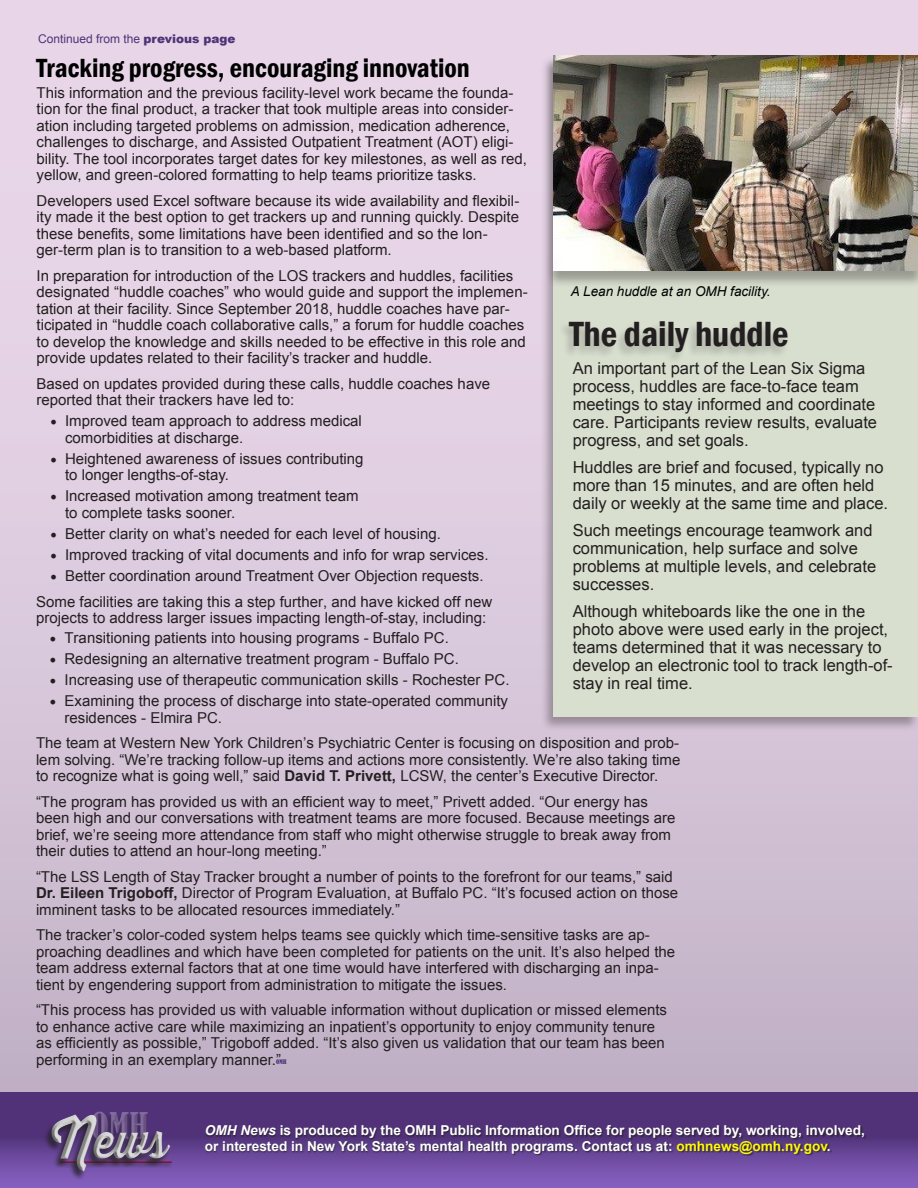
<style>
.page{position:relative;width:918px;height:1188px;background:#fff}
.page>*{position:absolute;margin:0;border:0;box-sizing:border-box;transform-origin:0 0}
.t1{font:49.05px "Thirsty Script Extrabold Demo";color:#d2d2d2;scale:.86 1}
.t2{font:600 condensed 36px "Franklin Gothic";color:#231f20}
.t3{font:condensed 34.5px "Bernard";color:#d2d2d2}
.t4{font:600 condensed 27px "Franklin Gothic";color:#000}
.t5{font:16.5px/18px "Arial";color:#231f20}
.t6{font:15px/16.5px "Arial";color:#231f20}
.t7{font:700 13.65px/15.1px "Arial";color:#fff}
.t8{font:italic 13.5px "Arial";color:#000}
.t9{font:12px "Arial";color:#503278}
.t10{font:condensed 6px "Bernard";color:#503278}
.s1{font-weight:900}
.s2{font-family:"Minion Pro";font-size:18px}
.s3{font-weight:700}
.s4{font-family:"Thirsty Script Extrabold Demo";font-stretch:normal;font-size:56.55px}
.s5{font-style:italic}
.s6{color:#fffa05}
</style>
<div class="page">
<div style="left:0;top:0;width:918px;height:1188px;background:linear-gradient(to bottom,#f0deef,#c1b1c6)"></div>
<svg style="left:0;top:1093px;width:918px;height:95px;background:#644292"></svg>
<div style="left:205px;top:1126px;width:661px;height:30px;background:#231f20;opacity:.75"></div>
<div style="left:85px;top:1106px;width:69px;height:34px;background:#513279"></div>
<div style="left:44px;top:1115px;width:127px;height:66px;background:#231f20;opacity:.75"></div>
<div style="left:55px;top:1110px;width:120px;height:66px;background:#fff;opacity:.75"></div>
<div style="left:47px;top:1110px;width:121px;height:66px;background:#231f20;opacity:.75"></div>
<div style="left:540px;top:55px;width:378px;height:677px;background:#231f20;opacity:.35"></div>
<div style="left:554px;top:56px;width:364px;height:660px;background:#d8dfcf"></div>
<div style="left:545px;top:57px;width:373px;height:231px;background:#231f20;opacity:.35"></div>
<img style="left:554px;top:56px;width:364px;height:215px">
<div style="left:558px;top:321px;width:232px;height:43px;background:#231f20;opacity:.25"></div>
<p class="t9" style="left:38px;top:31px;width:199px">Continued from the <span class="s1">previous page</span></p>
<p class="t4" style="left:37px;top:50px;width:435px">Tracking progress, encouraging innovation</p>
<p class="t6" style="left:37px;top:84px;width:492px">This information and the previous facility-level work became the founda&shy;tion for the final product, a tracker that took multiple areas into consider&shy;ation including targeted problems on admission, medication adherence, challenges to discharge, and Assisted Outpatient Treatment (AOT) eligi&shy;bility. The tool incorporates target dates for key milestones, as well as red, yellow, and green-colored formatting to help teams prioritize tasks.</p>
<p class="t6" style="left:37px;top:192px;width:484px">Developers used Excel software because its wide availability and flexibil&shy;ity made it the best option to get trackers up and running quickly. Despite these benefits, some limitations have been identified and so the lon&shy;ger-term plan is to transition to a web-based platform.</p>
<p class="t6" style="left:37px;top:267px;width:493px">In preparation for introduction of the LOS trackers and huddles, facilities designated “huddle coaches” who would guide and support the implemen&shy;tation at their facility. Since September 2018, huddle coaches have par&shy;ticipated in “huddle coach collaborative calls,” a forum for huddle coaches to develop the knowledge and skills needed to be effective in this role and provide updates related to their facility’s tracker and huddle.</p>
<p class="t6" style="left:37px;top:375px;width:455px">Based on updates provided during these calls, huddle coaches have reported that their trackers have led to:</p>
<p class="t6" style="left:65px;top:413px;width:298px;text-indent:-15px"><span class="s2">•</span> Improved team approach to address medical comorbidities at discharge.</p>
<p class="t6" style="left:65px;top:450px;width:300px;text-indent:-15px"><span class="s2">•</span> Heightened awareness of issues contributing to longer lengths-of-stay.</p>
<p class="t6" style="left:65px;top:488px;width:295px;text-indent:-15px"><span class="s2">•</span> Increased motivation among treatment team to complete tasks sooner.</p>
<p class="t6" style="left:50px;top:525px;width:392px"><span class="s2">•</span> Better clarity on what’s needed for each level of housing.</p>
<p class="t6" style="left:50px;top:546px;width:440px"><span class="s2">•</span> Improved tracking of vital documents and info for wrap services.</p>
<p class="t6" style="left:36px;top:563px;width:458px;line-height:25.8px;text-align:center"><span class="s2">•</span> Better coordination around Treatment Over Objection requests.<br>Some facilities are taking this a step further, and have kicked off new</p>
<p class="t6" style="left:36px;top:610px;width:451px">projects to address larger issues impacting length-of-stay, including:</p>
<p class="t6" style="left:50px;top:630px;width:401px"><span class="s2">•</span> Transitioning patients into housing programs - Buffalo PC.</p>
<p class="t6" style="left:49px;top:651px;width:411px"><span class="s2">•</span> Redesigning an alternative treatment program - Buffalo PC.</p>
<p class="t6" style="left:49px;top:672px;width:462px"><span class="s2">•</span> Increasing use of therapeutic communication skills - Rochester PC.</p>
<p class="t6" style="left:64px;top:693px;width:445px;text-indent:-15px"><span class="s2">•</span> Examining the process of discharge into state-operated community residences - Elmira PC.</p>
<p class="t6" style="left:36px;top:735px;width:646px;text-align:justify">The team at Western New York Children’s Psychiatric Center is focusing on disposition and prob&shy;lem solving. “We’re tracking follow-up items and actions more consistently. We’re also taking time to recognize what is going well,” said <span class="s3">David T. Privett,</span> LCSW, the center’s Executive Director.</p>
<p class="t6" style="left:36px;top:793px;width:641px">“The program has provided us with an efficient way to meet,” Privett added. “Our energy has been high and our conversations with treatment teams are more focused. Because meetings are brief, we’re seeing more attendance from staff who might otherwise struggle to break away from their duties to attend an hour-long meeting.”</p>
<p class="t6" style="left:36px;top:868px;width:644px">“The LSS Length of Stay Tracker brought a number of points to the forefront for our teams,” said<br><span class="s3">Dr. Eileen Trigoboff,</span> Director of Program Evaluation, at Buffalo PC. “It’s focused action on those imminent tasks to be allocated resources immediately.”</p>
<p class="t6" style="left:36px;top:927px;width:641px">The tracker’s color-coded system helps teams see quickly which time-sensitive tasks are ap&shy;proaching deadlines and which have been completed for patients on the unit. It’s also helped the team address external factors that at one time would have interfered with discharging an inpa&shy;tient by engendering support from administration to mitigate the issues.</p>
<p class="t6" style="left:36px;top:1002px;width:633px">“This process has provided us with valuable information without duplication or missed elements to enhance active care while maximizing an inpatient’s opportunity to enjoy community tenure as efficiently as possible,” Trigoboff added. “It’s also given us validation that our team has been performing in an exemplary manner.”</p>
<p class="t8" style="left:571px;top:282px;width:201px">A Lean huddle at an OMH facility.</p>
<p class="t2" style="left:569px;top:310px;width:221px">The daily huddle</p>
<p class="t5" style="left:573px;top:360px;width:306px">An important part of the Lean Six Sigma process, huddles are face-to-face team meetings to stay informed and coordinate care. Participants review results, evaluate progress, and set goals.</p>
<p class="t5" style="left:573px;top:459px;width:317px">Huddles are brief and focused, typically no more than 15 minutes, and are often held daily or weekly at the same time and place.</p>
<p class="t5" style="left:573px;top:522px;width:305px">Such meetings encourage teamwork and communication, help surface and solve problems at multiple levels, and celebrate successes.</p>
<p class="t5" style="left:573px;top:603px;width:322px">Although whiteboards like the one in the photo above were used early in the project, teams determined that it was necessary to develop an electronic tool to track length-of&shy;stay in real time.</p>
<p class="t10" style="left:276px;top:1058px;width:12px">OMH</p>
<h3 class="t3" style="left:51px;top:1106px;width:99px"><span class="s4">N</span>OMH</h3>
<h1 class="t1" style="left:94px;top:1103px;width:87px">ews</h1>
<p class="t7" style="left:205px;top:1124px;width:662px"><span class="s5">OMH News</span> is produced by the OMH Public Information Office for people served by, working, involved, or interested in New York State’s mental health programs. Contact us at: <span class="s6">omhnews@omh.ny.gov</span>.</p>
</div>
